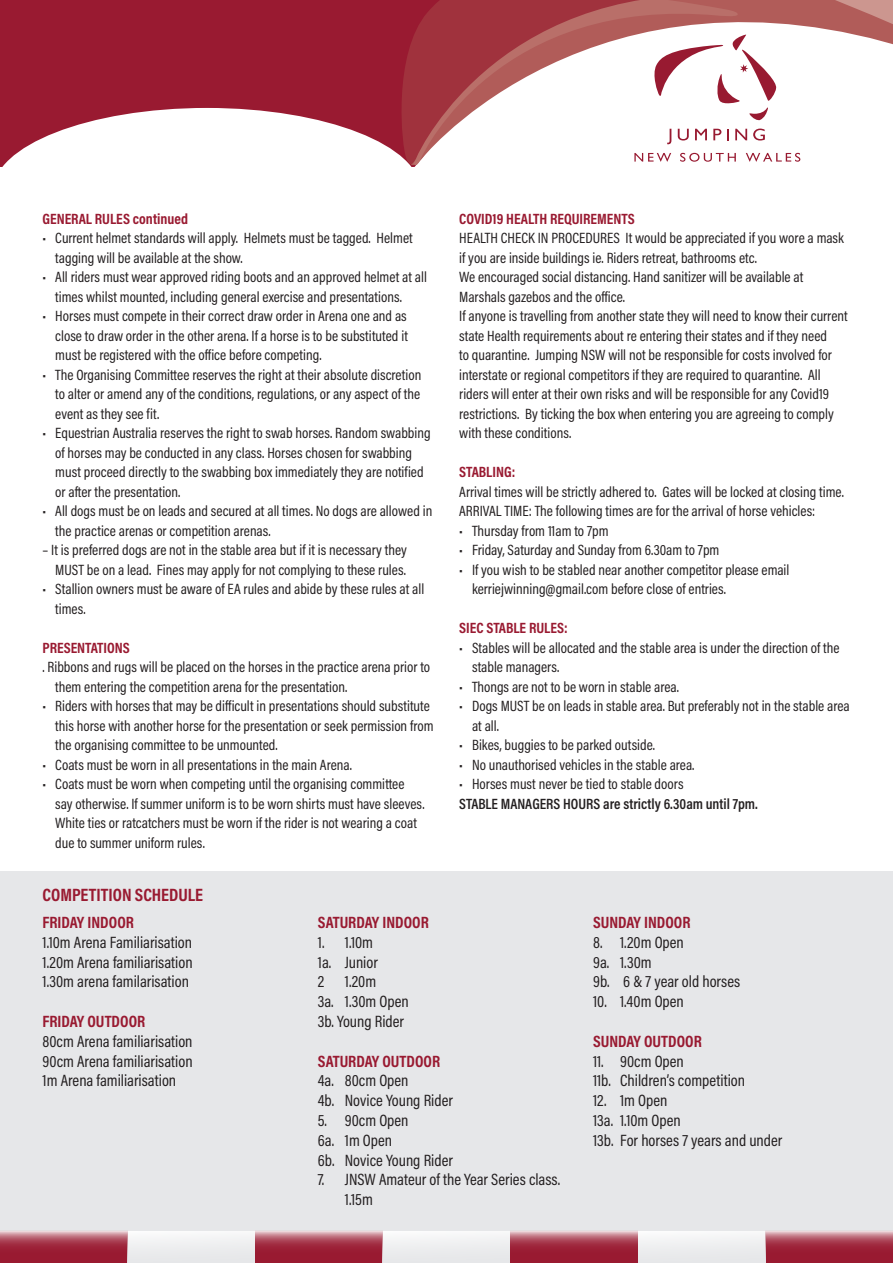
<style>
.page{position:relative;width:893px;height:1263px;background:#fff}
.page>*{position:absolute;margin:0;border:0;box-sizing:border-box;transform-origin:0 0}
.t1{font:700 18px "Acumin Pro Cond";color:#991a31}
.t2{font:16.5px/19.8px "Acumin Pro Cond";color:#231f20}
.t3{font:700 16.5px "Acumin Pro Cond";color:#991a31}
.t4{font:15px/19.5px "Acumin Pro Cond";color:#231f20}
.t5{font:700 15px "Acumin Pro Cond";color:#991a31}
.t6{font:600 15px "Acumin Pro Cond";color:#231f20}
</style>
<div class="page">
<div style="left:0;top:871px;width:893px;height:383px;background:#e6e7e9"></div>
<div style="left:0;top:0;width:893px;height:166px;background:#991a31"></div>
<svg style="left:768px;top:0;width:125px;height:166px;background:#f0e0e0"></svg>
<svg style="left:255px;top:1230px;width:128px;height:33px;background:#ab4557"></svg>
<svg style="left:0;top:1230px;width:128px;height:33px;background:#ab4557"></svg>
<div style="left:383px;top:1230px;width:127px;height:33px;background:#edeeef"></div>
<div style="left:128px;top:1230px;width:127px;height:33px;background:#edeeef"></div>
<svg style="left:510px;top:1230px;width:128px;height:33px;background:#ab4457"></svg>
<svg style="left:765px;top:1230px;width:128px;height:33px;background:#ab4558"></svg>
<div style="left:638px;top:1230px;width:127px;height:33px;background:#edeeef"></div>
<svg style="left:402px;top:0;width:366px;height:166px;background:#d5a5a8"></svg>
<svg style="left:0;top:108px;width:421px;height:59px;fill:#fff"></svg>
<svg style="left:651px;top:35px;width:126px;height:86px;background:#eed9dd"></svg>
<svg style="left:667px;top:129px;width:4px;height:15px"></svg>
<svg style="left:678px;top:129px;width:11px;height:12px"></svg>
<svg style="left:695px;top:129px;width:12px;height:11px"></svg>
<svg style="left:713px;top:129px;width:8px;height:11px"></svg>
<svg style="left:727px;top:129px;width:2px;height:11px"></svg>
<svg style="left:735px;top:129px;width:12px;height:11px"></svg>
<svg style="left:753px;top:129px;width:12px;height:12px"></svg>
<svg style="left:634px;top:153px;width:37px;height:9px"></svg>
<svg style="left:680px;top:153px;width:56px;height:9px"></svg>
<svg style="left:746px;top:153px;width:54px;height:9px"></svg>
<p class="t5" style="left:43px;top:209px;width:147px">GENERAL RULES continued</p>
<p class="t4" style="left:55px;top:228px;width:359px;text-indent:-13px">• Current helmet standards will apply. Helmets must be tagged. Helmet tagging will be available at the show.</p>
<p class="t4" style="left:55px;top:267px;width:373px;text-indent:-13px">• All riders must wear approved riding boots and an approved helmet at all times whilst mounted, including general exercise and presentations.</p>
<p class="t4" style="left:55px;top:306px;width:354px;text-align:justify;text-indent:-13px">• Horses must compete in their correct draw order in Arena one and as close to draw order in the other arena. If a horse is to be substituted it must be registered with the office before competing.</p>
<p class="t4" style="left:55px;top:364px;width:368px;text-align:justify;text-indent:-13px">• The Organising Committee reserves the right at their absolute discretion to alter or amend any of the conditions, regulations, or any aspect of the event as they see fit.</p>
<p class="t4" style="left:55px;top:423px;width:377px;text-indent:-13px">• Equestrian Australia reserves the right to swab horses. Random swabbing of horses may be conducted in any class. Horses chosen for swabbing must proceed directly to the swabbing box immediately they are notified or after the presentation.</p>
<p class="t4" style="left:55px;top:501px;width:379px;text-indent:-13px">• All dogs must be on leads and secured at all times. No dogs are allowed in the practice arenas or competition arenas.</p>
<p class="t4" style="left:43px;top:540px;width:366px;text-align:right">– It is preferred dogs are not in the stable area but if it is necessary they<br>MUST be on a lead. Fines may apply for not complying to these rules.</p>
<p class="t4" style="left:55px;top:579px;width:370px;text-indent:-13px">• Stallion owners must be aware of EA rules and abide by these rules at all times.</p>
<p class="t5" style="left:43px;top:638px;width:89px">PRESENTATIONS</p>
<p class="t4" style="left:55px;top:657px;width:376px;text-indent:-13px">. Ribbons and rugs will be placed on the horses in the practice arena prior to them entering the competition arena for the presentation.</p>
<p class="t4" style="left:55px;top:696px;width:380px;text-indent:-13px">• Riders with horses that may be difficult in presentations should substitute this horse with another horse for the presentation or seek permission from the organising committee to be unmounted.</p>
<p class="t4" style="left:43px;top:754px;width:311px">• Coats must be worn in all presentations in the main Arena.</p>
<p class="t4" style="left:55px;top:774px;width:371px;text-indent:-13px">• Coats must be worn when competing until the organising committee say otherwise. If summer uniform is to be worn shirts must have sleeves.<br>White ties or ratcatchers must be worn if the rider is not wearing a coat due to summer uniform rules.</p>
<p class="t1" style="left:43px;top:883px;width:162px">COMPETITION SCHEDULE</p>
<p class="t5" style="left:459px;top:209px;width:177px">COVID19 HEALTH REQUIREMENTS</p>
<p class="t4" style="left:459px;top:228px;width:390px">HEALTH CHECK IN PROCEDURES It would be appreciated if you wore a mask if you are inside buildings ie. Riders retreat, bathrooms etc.<br>We encouraged social distancing. Hand sanitizer will be available at Marshals gazebos and the office.<br>If anyone is travelling from another state they will need to know their current state Health requirements about re entering their states and if they need<br>to quarantine. Jumping NSW will not be responsible for costs involved for interstate or regional competitors if they are required to quarantine. All riders will enter at their own risks and will be responsible for any Covid19 restrictions. By ticking the box when entering you are agreeing to comply with these conditions.</p>
<p class="t5" style="left:459px;top:462px;width:58px">STABLING:</p>
<p class="t4" style="left:459px;top:481px;width:386px">Arrival times will be strictly adhered to. Gates will be locked at closing time.<br>ARRIVAL TIME: The following times are for the arrival of horse vehicles:</p>
<p class="t4" style="left:459px;top:520px;width:151px">• Thursday from 11am to 7pm</p>
<p class="t4" style="left:459px;top:540px;width:262px">• Friday, Saturday and Sunday from 6.30am to 7pm</p>
<p class="t4" style="left:472px;top:559px;width:319px;text-indent:-13px">• If you wish to be stabled near another competitor please email kerriejwinning@gmail.com before close of entries.</p>
<p class="t5" style="left:459px;top:618px;width:110px">SIEC STABLE RULES:</p>
<p class="t4" style="left:472px;top:637px;width:369px;text-indent:-13px">• Stables will be allocated and the stable area is under the direction of the stable managers.</p>
<p class="t4" style="left:459px;top:676px;width:221px">• Thongs are not to be worn in stable area.</p>
<p class="t4" style="left:472px;top:696px;width:379px;text-indent:-13px">• Dogs MUST be on leads in stable area. But preferably not in the stable area at all.</p>
<p class="t4" style="left:459px;top:735px;width:197px">• Bikes, buggies to be parked outside.</p>
<p class="t4" style="left:459px;top:754px;width:237px">• No unauthorised vehicles in the stable area.</p>
<p class="t4" style="left:459px;top:774px;width:226px">• Horses must never be tied to stable doors</p>
<p class="t6" style="left:459px;top:794px;width:300px">STABLE MANAGERS HOURS are strictly 6.30am until 7pm.</p>
<p class="t3" style="left:43px;top:911px;width:93px">FRIDAY INDOOR</p>
<p class="t2" style="left:43px;top:932px;width:152px;text-align:justify">1.10m Arena Familiarisation 1.20m Arena familiarisation 1.30m arena familarisation</p>
<p class="t3" style="left:43px;top:1010px;width:104px">FRIDAY OUTDOOR</p>
<p class="t2" style="left:43px;top:1031px;width:152px;text-align:justify">80cm Arena familiarisation 90cm Arena familiarisation 1m Arena familiarisation</p>
<p class="t3" style="left:318px;top:911px;width:112px">SATURDAY INDOOR</p>
<p class="t2" style="left:318px;top:932px;width:92px">1. 1.10m<br>1a. Junior<br>2 1.20m<br>3a. 1.30m Open<br>3b. Young Rider</p>
<p class="t3" style="left:318px;top:1050px;width:124px">SATURDAY OUTDOOR</p>
<p class="t2" style="left:318px;top:1070px;width:137px">4a. 80cm Open<br>4b. Novice Young Rider</p>
<p class="t2" style="left:318px;top:1110px;width:137px">5. 90cm Open<br>6a. 1m Open<br>6b. Novice Young Rider</p>
<p class="t2" style="left:345px;top:1169px;width:217px;text-indent:-27px">7. JNSW Amateur of the Year Series class.<br>1.15m</p>
<p class="t3" style="left:593px;top:911px;width:99px">SUNDAY INDOOR</p>
<p class="t2" style="left:593px;top:932px;width:149px">8. 1.20m Open<br>9a. 1.30m<br>9b. 6 &amp; 7 year old horses</p>
<p class="t2" style="left:593px;top:991px;width:92px">10. 1.40m Open</p>
<p class="t3" style="left:593px;top:1030px;width:110px">SUNDAY OUTDOOR</p>
<p class="t2" style="left:593px;top:1051px;width:154px">11. 90cm Open<br>11b. Children’s competition</p>
<p class="t2" style="left:593px;top:1090px;width:191px">12. 1m Open<br>13a. 1.10m Open<br>13b. For horses 7 years and under</p>
</div>
